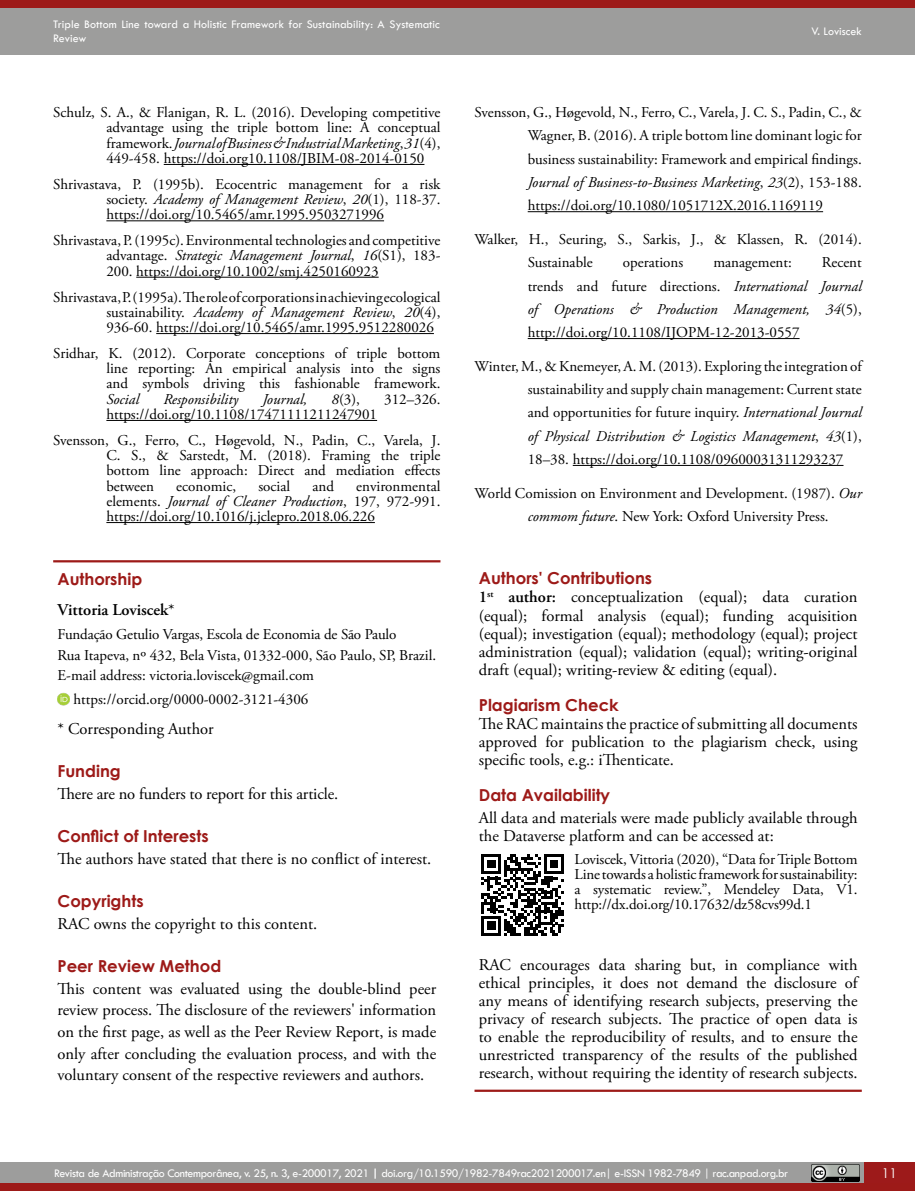
<style>
.page{position:relative;width:915px;height:1191px;background:#fff}
.page>*{position:absolute;margin:0;border:0;box-sizing:border-box;transform-origin:0 0}
.t1{font:16.5px/18px "Adobe Garamond Pro";color:#000;text-align:justify}
.t2{font:700 16.5px "Century Gothic";color:#9d1a18}
.t3{font:600 16.5px "Adobe Garamond Pro";color:#000}
.t4{font:15px/15.3px "Adobe Garamond Pro";color:#000;text-align:justify}
.t5{font:italic 15px "Adobe Garamond Pro";color:#000}
.t6{font:13.5px "Century Gothic";color:#fff}
.t7{font:12px "Tw Cen";letter-spacing:-.03em;color:#fff}
.t8{font:12px/14.4px "Tw Cen";color:#fff}
.s1{font-style:italic}
.s2{font-weight:400}
.s3{font-weight:600}
.s4{font-weight:700}
</style>
<div class="page">
<div style="left:863px;top:1162px;width:51px;height:21px;background:#9d1a1a"></div>
<div style="left:0;top:0;width:914px;height:54px;background:#9d9d9c"></div>
<div style="left:0;top:0;width:914px;height:7px;background:#9d1a18"></div>
<div style="left:0;top:1162px;width:863px;height:21px;background:#9d9d9c"></div>
<div style="left:0;top:1183px;width:914px;height:8px;background:#9d1a18"></div>
<img style="left:811px;top:1164px;width:48px;height:17px">
<hr style="left:164px;top:164px;width:260px;height:1px;background:#000">
<hr style="left:106px;top:220px;width:278px;height:1px;background:#000">
<hr style="left:136px;top:277px;width:242px;height:1px;background:#000">
<hr style="left:156px;top:333px;width:278px;height:1px;background:#000">
<hr style="left:106px;top:420px;width:271px;height:1px;background:#000">
<hr style="left:106px;top:522px;width:269px;height:1px;background:#000">
<hr style="left:527px;top:211px;width:295px;height:1px;background:#000">
<hr style="left:527px;top:338px;width:272px;height:1px;background:#000">
<hr style="left:572px;top:465px;width:271px;height:1px;background:#000">
<hr style="left:53px;top:560px;width:387px;height:2px;background:#9d1a18">
<svg style="left:57px;top:693px;width:13px;height:12px"></svg>
<svg style="left:481px;top:854px;width:82px;height:82px"></svg>
<hr style="left:474px;top:1089px;width:387px;height:2px;background:#9d1a18">
<p class="t8" style="left:53px;top:17px;width:388px">Triple Bottom Line toward a Holistic Framework for Sustainability: A Systematic<br>Review</p>
<p class="t4" style="left:106px;top:105px;width:335px;text-indent:-53px">Schulz, S. A., &amp; Flanigan, R. L. (2016). Developing competitive advantage using the triple bottom line: A conceptual framework. <span class="s1">Journal of Business &amp; Industrial Marketing</span>, <span class="s1">31</span>(4), 449-458. https://doi.org10.1108/JBIM-08-2014-0150</p>
<p class="t4" style="left:106px;top:177px;width:335px;text-indent:-53px">Shrivastava, P. (1995b). Ecocentric management for a risk society. <span class="s1">Academy of Management Review</span>, <span class="s1">20</span>(1), 118-37. https://doi.org/10.5465/amr.1995.9503271996</p>
<p class="t4" style="left:106px;top:233px;width:335px;text-indent:-53px">Shrivastava, P. (1995c). Environmental technologies and competitive advantage. <span class="s1">Strategic Management Journal</span>, <span class="s1">16</span>(S1), 183- 200. https://doi.org/10.1002/smj.4250160923</p>
<p class="t4" style="left:106px;top:290px;width:335px;text-indent:-53px">Shrivastava, P. (1995a). The role of corporations in achieving ecological sustainability. <span class="s1">Academy of Management Review</span>, <span class="s1">20</span>(4), 936-60. https://doi.org/10.5465/amr.1995.9512280026</p>
<p class="t4" style="left:106px;top:346px;width:335px;text-indent:-53px">Sridhar, K. (2012). Corporate conceptions of triple bottom line reporting: An empirical analysis into the signs and symbols driving this fashionable framework.</p>
<p class="t5" style="left:106px;top:390px;width:34px">Social</p>
<p class="t5" style="left:163px;top:390px;width:76px">Responsibility</p>
<p class="t5" style="left:262px;top:390px;width:46px">Journal,</p>
<p class="t4" style="left:331px;top:392px;width:30px"><span class="s1">8</span>(3),</p>
<p class="t4" style="left:384px;top:392px;width:58px">312–326.</p>
<p class="t4" style="left:53px;top:402px;width:388px;line-height:26px;text-indent:53px">https://doi.org/10.1108/17471111211247901<br>Svensson, G., Ferro, C., Høgevold, N., Padin, C., Varela, J.</p>
<p class="t4" style="left:106px;top:448px;width:335px">C. S., &amp; Sarstedt, M. (2018). Framing the triple bottom line approach: Direct and mediation effects between</p>
<p class="t4" style="left:106px;top:479px;width:335px;text-indent:250px">environmental elements. <span class="s1">Journal of Cleaner Production</span>, 197, 972-991. https://doi.org/10.1016/j.jclepro.2018.06.226</p>
<p class="t4" style="left:176px;top:479px;width:61px">economic,</p>
<p class="t4" style="left:258px;top:479px;width:33px">social</p>
<p class="t4" style="left:312px;top:479px;width:23px">and</p>
<p class="t2" style="left:57px;top:566px;width:86px">Authorship</p>
<p class="t3" style="left:57px;top:600px;width:119px">Vittoria Loviscek<span class="s2">*</span></p>
<p class="t4" style="left:57px;top:625px;width:380px;line-height:20.1px;text-align:left">Fundação Getulio Vargas, Escola de Economia de São Paulo<br>Rua Itapeva, nº 432, Bela Vista, 01332-000, São Paulo, SP, Brazil.<br>E-mail address: victoria.loviscek@gmail.com</p>
<p class="t4" style="left:73px;top:692px;width:236px">https://orcid.org/0000-0002-3121-4306</p>
<p class="t1" style="left:57px;top:720px;width:158px">* Corresponding Author</p>
<p class="t2" style="left:57px;top:759px;width:65px">Funding</p>
<p class="t1" style="left:57px;top:785px;width:282px">There are no funders to report for this article.</p>
<p class="t2" style="left:57px;top:824px;width:153px">Conflict of Interests</p>
<p class="t1" style="left:57px;top:850px;width:375px">The authors have stated that there is no conflict of interest.</p>
<p class="t2" style="left:57px;top:888px;width:88px">Copyrights</p>
<p class="t1" style="left:57px;top:915px;width:261px">RAC owns the copyright to this content.</p>
<p class="t2" style="left:57px;top:953px;width:165px">Peer Review Method</p>
<p class="t1" style="left:57px;top:978px;width:380px;line-height:21.6px">This content was evaluated using the double-blind peer review process. The disclosure of the reviewers' information on the first page, as well as the Peer Review Report, is made only after concluding the evaluation process, and with the voluntary consent of the respective reviewers and authors.</p>
<p class="t8" style="left:811px;top:24px;width:52px">V. Loviscek</p>
<p class="t4" style="left:527px;top:101px;width:335px;line-height:23.2px;text-indent:-53px">Svensson, G., Høgevold, N., Ferro, C., Varela, J. C. S., Padin, C., &amp; Wagner, B. (2016). A triple bottom line dominant logic for business sustainability: Framework and empirical findings.<br><span class="s1">Journal of Business-to-Business Marketing</span>, <span class="s1">23</span>(2), 153-188. https://doi.org/10.1080/1051712X.2016.1169119</p>
<p class="t4" style="left:527px;top:228px;width:335px;line-height:23.2px;text-indent:-53px">Walker, H., Seuring, S., Sarkis, J., &amp; Klassen, R. (2014).<br>Sustainable</p>
<p class="t4" style="left:527px;top:251px;width:335px;line-height:23.2px;text-indent:294px">Recent trends and future directions. <span class="s1">International Journal of Operations &amp; Production Management, 34</span>(5), http://doi.org/10.1108/IJOPM-12-2013-0557</p>
<p class="t4" style="left:527px;top:355px;width:335px;line-height:23.2px;text-indent:-53px">Winter, M., &amp; Knemeyer, A. M. (2013). Exploring the integration of sustainability and supply chain management: Current state and opportunities for future inquiry. <span class="s1">International Journal of Physical Distribution &amp; Logistics Management</span>, <span class="s1">43</span>(1), 18–38. https://doi.org/10.1108/09600031311293237</p>
<p class="t4" style="left:527px;top:482px;width:335px;line-height:23.2px;text-indent:-53px">World Comission on Environment and Development. (1987). <span class="s1">Our commom future</span>. New York: Oxford University Press.</p>
<p class="t4" style="left:622px;top:255px;width:62px">operations</p>
<p class="t4" style="left:713px;top:255px;width:80px">management:</p>
<p class="t2" style="left:478px;top:566px;width:175px">Authors' Contributions</p>
<p class="t1" style="left:478px;top:589px;width:380px"><span class="s3">1</span><sup>st</sup> <span class="s3">author:</span> conceptualization (equal); data curation (equal); formal analysis (equal); funding acquisition (equal); investigation (equal); methodology (equal); project administration (equal); validation (equal); writing-original draft (equal); writing-review &amp; editing (equal).</p>
<p class="t2" style="left:478px;top:692px;width:141px">Plagiarism Check</p>
<p class="t1" style="left:478px;top:715px;width:380px">The RAC maintains the practice of submitting all documents approved for publication to the plagiarism check, using specific tools, e.g.: iThenticate.</p>
<p class="t2" style="left:478px;top:782px;width:133px">Data Availability</p>
<p class="t1" style="left:478px;top:809px;width:380px">All data and materials were made publicly available through the Dataverse platform and can be accessed at:</p>
<p class="t4" style="left:574px;top:852px;width:284px">Loviscek, Vittoria (2020), “Data for Triple Bottom Line towards a holistic framework for sustainability: a systematic review.”, Mendeley Data, V1. http://dx.doi.org/10.17632/dz58cvs99d.1</p>
<p class="t1" style="left:478px;top:956px;width:380px">RAC encourages data sharing but, in compliance with ethical principles, it does not demand the disclosure of any means of identifying research subjects, preserving the privacy of research subjects. The practice of open data is to enable the reproducibility of results, and to ensure the unrestricted transparency of the results of the published research, without requiring the identity of research subjects.</p>
<p class="t7" style="left:54px;top:1166px;width:735px">Revista de Administração Contemporânea, v. 25, n. 3, e-200017, 2021 <span class="s4">|</span> doi.org/10.1590/1982-7849rac2021200017.en| e-ISSN 1982-7849 | rac.anpad.org.br</p>
<p class="t6" style="left:881px;top:1163px;width:16px">11</p>
</div>
